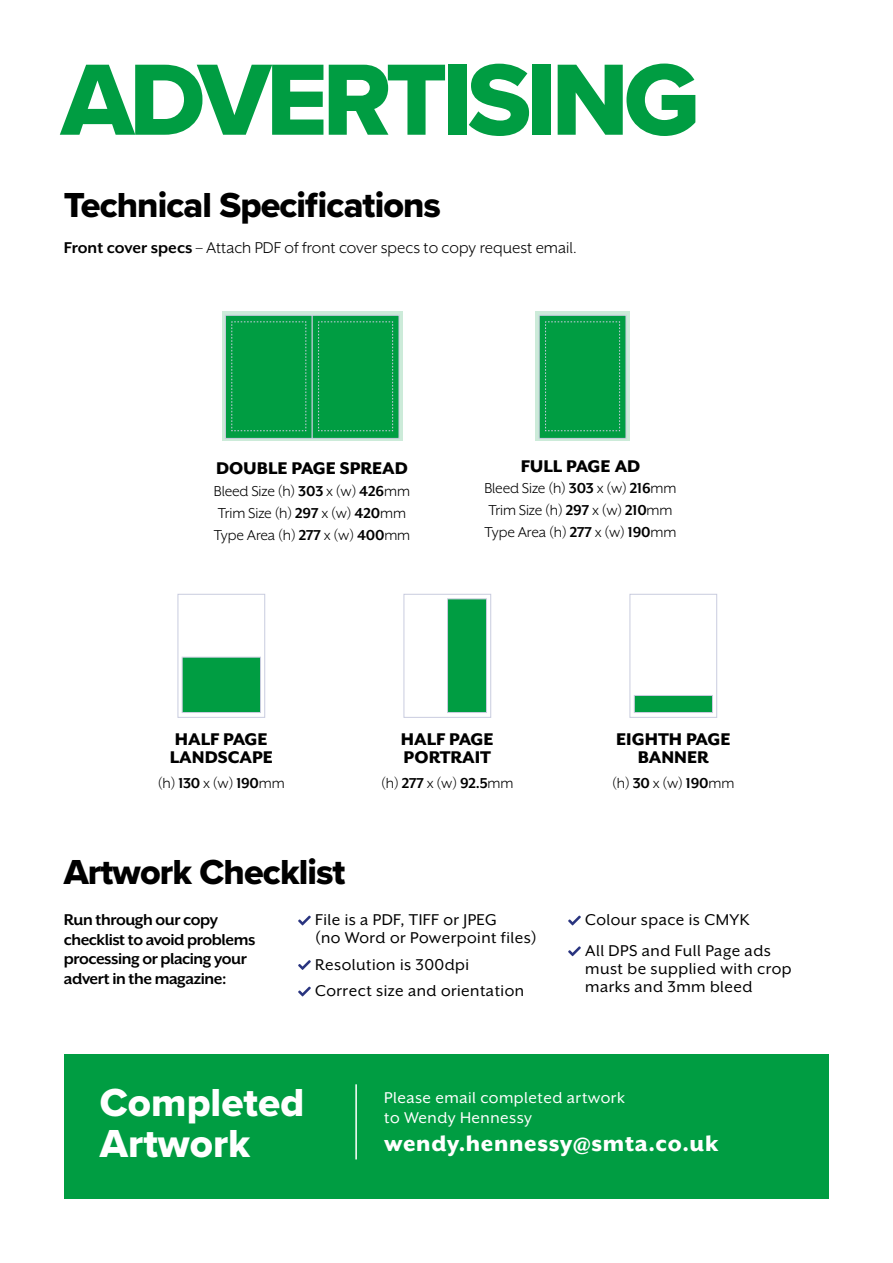
<style>
.page{position:relative;width:893px;height:1263px;background:#fff}
.page>*{position:absolute;margin:0;border:0;box-sizing:border-box;transform-origin:0 0}
.t1{font:105px "Proxima Nova Extrabld";letter-spacing:-.05em;color:#009d42}
.t2{font:40.5px/40.5px "Proxima Nova Extrabld";color:#fff}
.t3{font:36px "Proxima Nova Extrabld";letter-spacing:-.025em;color:#000}
.t4{font:800 25.5px "Mr Eaves XL San OT";letter-spacing:.025em;color:#fff}
.t5{font:800 19.5px/18px "Mr Eaves XL San OT";color:#000}
.t6{font:18px/18px "Mr Eaves XL San OT";letter-spacing:.025em;color:#000}
.t7{font:700 18px/19.5px "Mr Eaves XL San OT";letter-spacing:-.025em;color:#000}
.t8{font:18px "Mr Eaves XL San OT";color:#000}
.t9{font:18px/19.5px "Mr Eaves XL San OT";letter-spacing:.025em;color:#fff}
.t10{font:16.5px/21.8px "Mr Eaves XL San OT";letter-spacing:-.01em;color:#000}
.s1{font-weight:700}
</style>
<div class="page">
<div style="left:178px;top:594px;width:87px;height:124px;border:1px solid #c9ccdf"></div>
<div style="left:182px;top:657px;width:79px;height:56px;background:#009d42;border:1px solid #c9ccdf"></div>
<div style="left:403px;top:594px;width:88px;height:124px;border:1px solid #c9ccdf"></div>
<div style="left:447px;top:599px;width:40px;height:114px;background:#009d42;border:1px solid #c9ccdf"></div>
<div style="left:535px;top:311px;width:94px;height:130px;background:#ccebd9"></div>
<div style="left:539px;top:315px;width:87px;height:124px;background:#009d42;border:1px solid #c9ccdf"></div>
<svg style="left:545px;top:321px;width:75px;height:110px"></svg>
<div style="left:222px;top:311px;width:180px;height:130px;background:#ccebd9"></div>
<div style="left:225px;top:315px;width:87px;height:124px;background:#009d42;border:1px solid #c9ccdf"></div>
<div style="left:312px;top:315px;width:87px;height:124px;background:#009d42;border:1px solid #c9ccdf"></div>
<svg style="left:231px;top:321px;width:76px;height:110px"></svg>
<svg style="left:318px;top:321px;width:75px;height:110px"></svg>
<svg style="left:298px;top:915px;width:13px;height:10px"></svg>
<svg style="left:298px;top:960px;width:13px;height:10px"></svg>
<svg style="left:298px;top:986px;width:13px;height:10px"></svg>
<svg style="left:568px;top:915px;width:13px;height:10px"></svg>
<svg style="left:568px;top:946px;width:13px;height:10px"></svg>
<div style="left:64px;top:1054px;width:764px;height:145px;background:#009d42"></div>
<hr style="left:355px;top:1084px;width:2px;height:75px;background:#fff">
<div style="left:629px;top:594px;width:88px;height:124px;border:1px solid #c9ccdf"></div>
<div style="left:634px;top:695px;width:79px;height:18px;background:#009d42;border:1px solid #c9ccdf"></div>
<h1 class="t1" style="left:61px;top:21px;width:640px">ADVERTISING</h1>
<h3 class="t3" style="left:64px;top:178px;width:379px">Technical Specifications</h3>
<p class="t8" style="left:64px;top:237px;width:514px"><span class="s1">Front cover specs</span> – Attach PDF of front cover specs to copy request email.</p>
<p class="t5" style="left:216px;top:459px;width:193px">DOUBLE PAGE SPREAD</p>
<p class="t10" style="left:214px;top:480px;width:198px">Bleed Size (h) <span class="s1">303</span> x (w) <span class="s1">426</span>mm<br>Trim Size (h) <span class="s1">297</span> x (w) <span class="s1">420</span>mm<br>Type Area (h) <span class="s1">277</span> x (w) <span class="s1">400</span>mm</p>
<p class="t5" style="left:521px;top:457px;width:121px">FULL PAGE AD</p>
<p class="t10" style="left:485px;top:477px;width:193px">Bleed Size (h) <span class="s1">303</span> x (w) <span class="s1">216</span>mm<br>Trim Size (h) <span class="s1">297</span> x (w) <span class="s1">210</span>mm<br>Type Area (h) <span class="s1">277</span> x (w) <span class="s1">190</span>mm</p>
<p class="t5" style="left:170px;top:730px;width:104px">HALF PAGE<br>LANDSCAPE</p>
<p class="t10" style="left:158px;top:772px;width:128px">(h) <span class="s1">130</span> x (w) <span class="s1">190</span>mm</p>
<h3 class="t3" style="left:64px;top:845px;width:283px">Artwork Checklist</h3>
<p class="t5" style="left:401px;top:730px;width:94px">HALF PAGE<br>PORTRAIT</p>
<p class="t10" style="left:381px;top:772px;width:134px">(h) <span class="s1">277</span> x (w) <span class="s1">92.5</span>mm</p>
<p class="t7" style="left:64px;top:910px;width:193px">Run through our copy checklist to avoid problems processing or placing your advert in the magazine:</p>
<p class="t6" style="left:315px;top:911px;width:223px">File is a PDF, TIFF or JPEG<br>(no Word or Powerpoint files)</p>
<p class="t6" style="left:315px;top:951px;width:210px;line-height:26.5px">Resolution is 300dpi<br>Correct size and orientation</p>
<p class="t5" style="left:616px;top:730px;width:116px;text-align:center">EIGHTH PAGE<br>BANNER</p>
<p class="t10" style="left:612px;top:772px;width:124px">(h) <span class="s1">30</span> x (w) <span class="s1">190</span>mm</p>
<p class="t6" style="left:585px;top:905px;width:187px;line-height:30.8px">Colour space is CMYK<br>All DPS and Full Page ads</p>
<p class="t6" style="left:585px;top:960px;width:208px">must be supplied with crop marks and 3mm bleed</p>
<h2 class="t2" style="left:100px;top:1082px;width:206px">Completed<br>Artwork</h2>
<p class="t9" style="left:384px;top:1088px;width:242px">Please email completed artwork to Wendy Hennessy</p>
<h3 class="t4" style="left:384px;top:1128px;width:336px">wendy.hennessy@smta.co.uk</h3>
</div>
